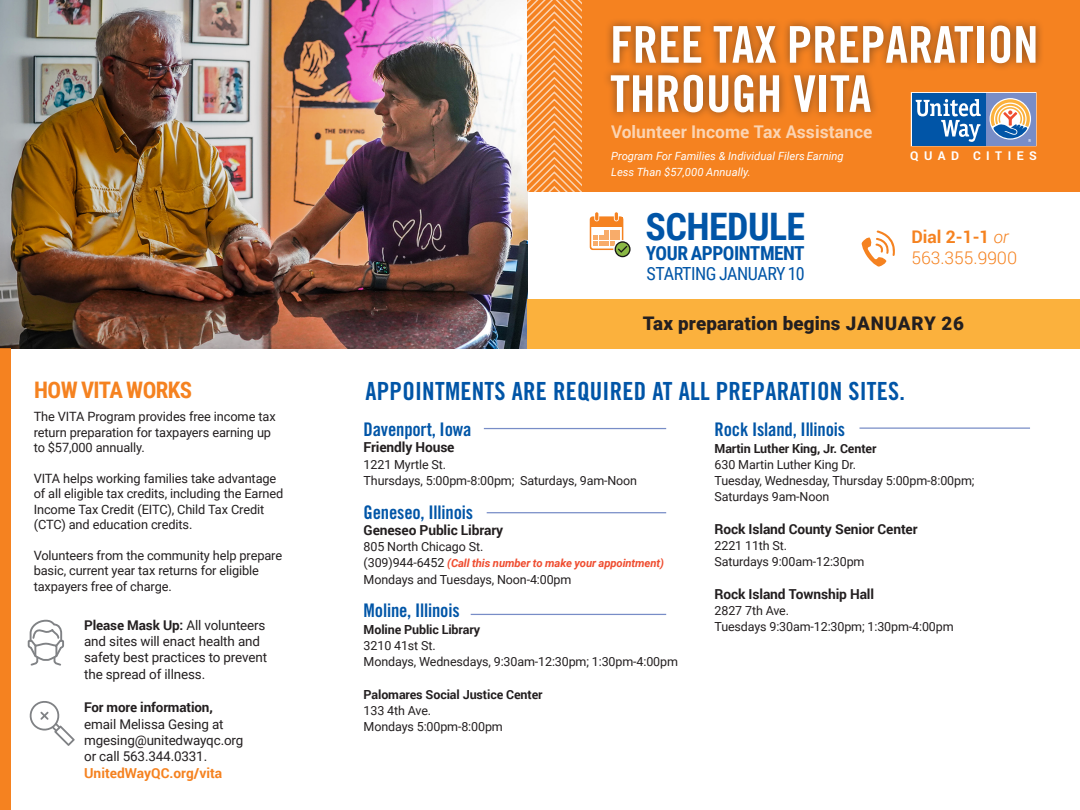
<style>
.page{position:relative;width:1080px;height:810px;background:#fff}
.page>*{position:absolute;margin:0;border:0;box-sizing:border-box;transform-origin:0 0}
.t1{font:50.75px/49.2px "Trade Gothic LT Std Bd Cn 20";color:#fff}
.t2{font:700 37.88px "Roboto Condensed";letter-spacing:-.015em;color:#0155a7}
.t3{font:25px "Trade Gothic Bold Cond Twenty";letter-spacing:.01em;color:#0155a7}
.t4{font:700 22.75px "Roboto Condensed";letter-spacing:-.025em;color:#f58220}
.t5{font:700 19.38px "Roboto Condensed";letter-spacing:-.025em;color:#0155a7}
.t6{font:18.75px "Trade Gothic Bold Cond Twenty";letter-spacing:-.01em;color:#0155a7}
.t7{font:900 18.75px "Roboto";letter-spacing:.01em;color:#231f20}
.t8{font:18px "Roboto Condensed";letter-spacing:-.025em;color:#0155a7}
.t9{font:700 17.5px "Roboto";color:#fff}
.t10{font:300 17.38px/20.9px "Roboto";color:#f58220}
.t11{font:700 13.75px "Roboto";letter-spacing:-.01em;color:#231f20}
.t12{font:700 13.75px "Roboto";color:#f58220}
.t13{font:13.5px/16.2px "Roboto";letter-spacing:-.01em;color:#231f20}
.t14{font:700 13.5px "Roboto";letter-spacing:-.01em;color:#231f20}
.t15{font:12.75px/15.4px "Roboto";letter-spacing:-.01em;color:#231f20}
.t16{font:12.5px "Roboto";letter-spacing:-.01em;color:#231f20}
.t17{font:700 12.5px "Roboto";letter-spacing:-.01em;color:#231f20}
.t18{font:700 12.12px "Roboto";letter-spacing:.45em;color:#fff}
.t19{font:italic 11.25px/16.2px "Roboto";color:#fff}
.t20{font:italic 700 11.25px "Roboto";letter-spacing:-.01em;color:#ef4d30}
.s1{font-weight:700}
.s2{font-style:italic}
.s3{font-weight:400;font-style:normal;font-size:12.5px;color:#231f20}
</style>
<div class="page">
<img style="left:433px;top:0;width:94px;height:349px">
<div style="left:527px;top:299px;width:553px;height:50px;background:#fbb13d"></div>
<div style="left:527px;top:0;width:553px;height:192px;background:#f58220"></div>
<svg style="left:911px;top:121px;width:125px;height:25px"></svg>
<div style="left:985px;top:93px;width:50px;height:52px;background:#788dc7"></div>
<div style="left:912px;top:93px;width:73px;height:52px;background:#0155a7"></div>
<svg style="left:941px;top:121px;width:40px;height:21px"></svg>
<svg style="left:991px;top:121px;width:40px;height:21px"></svg>
<hr style="left:484px;top:428px;width:182px;height:1px;background:#788dc7">
<hr style="left:471px;top:614px;width:195px;height:1px;background:#788dc7">
<hr style="left:859px;top:428px;width:171px;height:1px;background:#788dc7">
<hr style="left:487px;top:512px;width:179px;height:1px;background:#788dc7">
<svg style="left:29px;top:701px;width:46px;height:45px"></svg>
<div style="left:0;top:349px;width:10px;height:461px;background:#f58220"></div>
<svg style="left:527px;top:0;width:54px;height:192px"></svg>
<div style="left:602px;top:17px;width:442px;height:104px;background:#231f20;opacity:.54"></div>
<svg style="left:28px;top:620px;width:36px;height:46px"></svg>
<img style="left:0;top:0;width:433px;height:349px">
<svg style="left:590px;top:212px;width:41px;height:45px"></svg>
<svg style="left:861px;top:230px;width:34px;height:37px"></svg>
<p class="t4" style="left:34px;top:374px;width:160px">HOW VITA WORKS</p>
<p class="t15" style="left:34px;top:409px;width:243px">The VITA Program provides free income tax return preparation for taxpayers earning up to $57,000 annually.</p>
<p class="t15" style="left:34px;top:470px;width:251px">VITA helps working families take advantage of all eligible tax credits, including the Earned Income Tax Credit (EITC), Child Tax Credit (CTC) and education credits.</p>
<p class="t15" style="left:34px;top:547px;width:250px">Volunteers from the community help prepare basic, current year tax returns for eligible taxpayers free of charge.</p>
<p class="t13" style="left:84px;top:617px;width:184px"><span class="s1">Please Mask Up:</span> All volunteers and sites will enact health and safety best practices to prevent the spread of illness.</p>
<p class="t14" style="left:84px;top:698px;width:130px">For more information,</p>
<p class="t13" style="left:84px;top:715px;width:141px">email Melissa Gesing at</p>
<p class="t13" style="left:84px;top:731px;width:161px">mgesing@unitedwayqc.org or call 563.344.0331.</p>
<p class="t12" style="left:84px;top:763px;width:140px">UnitedWayQC.org/vita</p>
<p class="t1" style="left:610px;top:20px;width:430px">FREE TAX PREPARATION<br>THROUGH VITA</p>
<p class="t19" style="left:611px;top:147px;width:234px">Program For Families &amp; Individual Filers Earning<br>Less Than $57,000 Annually.</p>
<h3 class="t9" style="left:611px;top:120px;width:263px">Volunteer Income Tax Assistance</h3>
<p class="t18" style="left:910px;top:147px;width:128px">QUAD CITIES</p>
<p class="t2" style="left:646px;top:200px;width:161px">SCHEDULE</p>
<p class="t8" style="left:647px;top:261px;width:160px">STARTING JANUARY 10</p>
<p class="t5" style="left:646px;top:240px;width:160px">YOUR APPOINTMENT</p>
<p class="t10" style="left:911px;top:226px;width:107px"><span class="s1">Dial 2-1-1</span> <span class="s2">or<br></span>563.355.9900</p>
<p class="t7" style="left:643px;top:310px;width:323px">Tax preparation begins JANUARY 26</p>
<p class="t3" style="left:365px;top:376px;width:541px">APPOINTMENTS ARE REQUIRED AT ALL PREPARATION SITES.</p>
<p class="t6" style="left:364px;top:418px;width:109px">Davenport, Iowa</p>
<p class="t11" style="left:364px;top:438px;width:92px">Friendly House</p>
<p class="t16" style="left:364px;top:455px;width:84px">1221 Myrtle St.</p>
<p class="t16" style="left:364px;top:472px;width:275px">Thursdays, 5:00pm-8:00pm; Saturdays, 9am-Noon</p>
<p class="t6" style="left:364px;top:501px;width:111px">Geneseo, Illinois</p>
<p class="t11" style="left:364px;top:520px;width:141px">Geneseo Public Library</p>
<p class="t16" style="left:364px;top:538px;width:121px">805 North Chicago St.</p>
<p class="t20" style="left:364px;top:555px;width:302px"><span class="s3">(309)944-6452</span> (Call this number to make your appointment)</p>
<p class="t16" style="left:364px;top:570px;width:209px">Mondays and Tuesdays, Noon-4:00pm</p>
<p class="t6" style="left:364px;top:599px;width:98px">Moline, Illinois</p>
<p class="t17" style="left:364px;top:620px;width:118px">Moline Public Library</p>
<p class="t16" style="left:364px;top:637px;width:74px">3210 41st St.</p>
<p class="t16" style="left:364px;top:653px;width:316px">Mondays, Wednesdays, 9:30am-12:30pm; 1:30pm-4:00pm</p>
<p class="t17" style="left:364px;top:685px;width:180px">Palomares Social Justice Center</p>
<p class="t16" style="left:364px;top:702px;width:69px">133 4th Ave.</p>
<p class="t16" style="left:364px;top:718px;width:141px">Mondays 5:00pm-8:00pm</p>
<p class="t6" style="left:715px;top:418px;width:132px">Rock Island, Illinois</p>
<p class="t17" style="left:715px;top:439px;width:163px">Martin Luther King, Jr. Center</p>
<p class="t16" style="left:715px;top:456px;width:143px">630 Martin Luther King Dr.</p>
<p class="t16" style="left:715px;top:472px;width:261px">Tuesday, Wednesday, Thursday 5:00pm-8:00pm;</p>
<p class="t16" style="left:715px;top:488px;width:116px">Saturdays 9am-Noon</p>
<p class="t11" style="left:715px;top:519px;width:205px">Rock Island County Senior Center</p>
<p class="t16" style="left:715px;top:537px;width:74px">2221 11th St.</p>
<p class="t16" style="left:715px;top:553px;width:151px">Saturdays 9:00am-12:30pm</p>
<p class="t11" style="left:715px;top:584px;width:161px">Rock Island Township Hall</p>
<p class="t16" style="left:715px;top:602px;width:76px">2827 7th Ave.</p>
<p class="t16" style="left:715px;top:618px;width:241px">Tuesdays 9:30am-12:30pm; 1:30pm-4:00pm</p>
</div>
